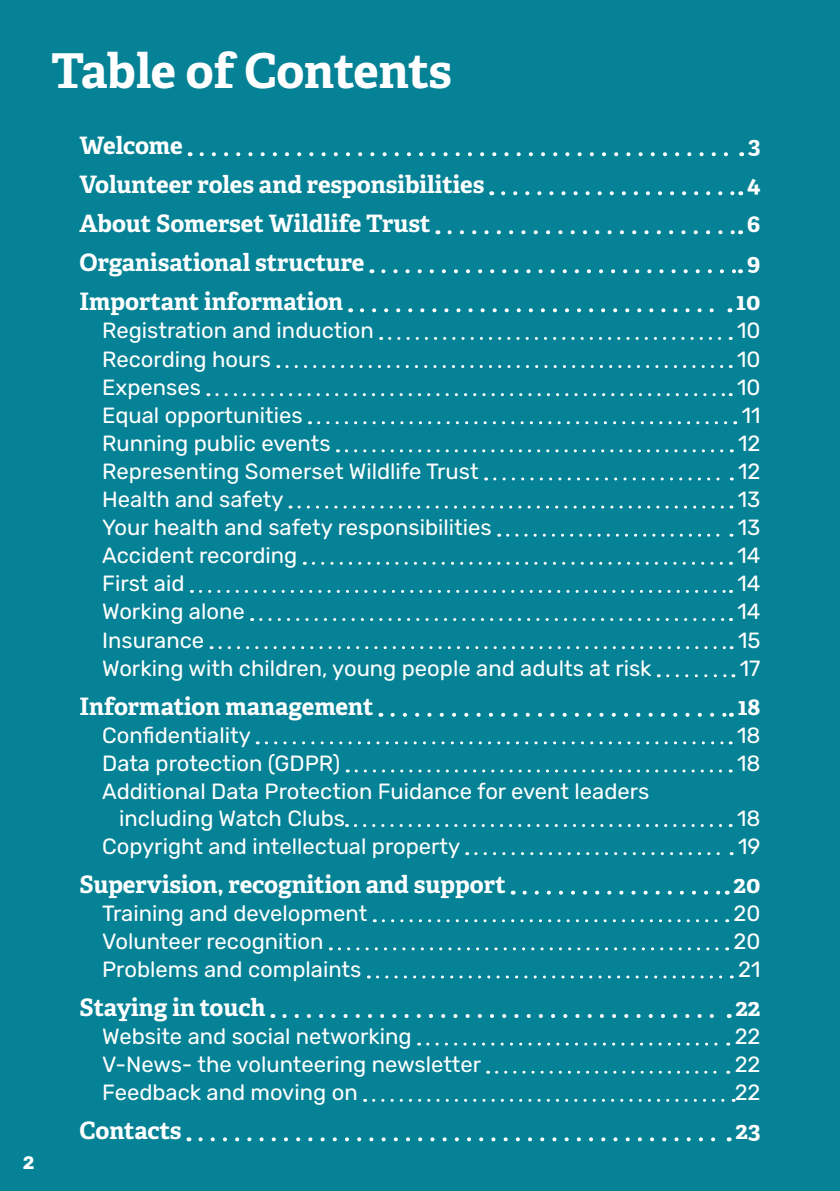
<style>
.page{position:relative;width:840px;height:1191px;background:#fff}
.page>*{position:absolute;margin:0;border:0;box-sizing:border-box;transform-origin:0 0}
.t1{font:700 48px "Adelle PE";letter-spacing:-.005em;color:#fff}
.t2{font:700 24px "Adelle PE";letter-spacing:-.005em;color:#fff}
.t3{font:22px/26.4px "Rubik";color:#fff}
.t4{font:700 18px "Rubik";color:#fff}
</style>
<div class="page">
<div style="left:0;top:0;width:839px;height:1191px;background:#058295"></div>
<svg style="left:201px;top:152px;width:527px;height:4px"></svg>
<svg style="left:503px;top:191px;width:237px;height:4px"></svg>
<svg style="left:449px;top:230px;width:284px;height:4px"></svg>
<svg style="left:383px;top:269px;width:350px;height:4px"></svg>
<svg style="left:362px;top:308px;width:352px;height:4px"></svg>
<svg style="left:389px;top:337px;width:341px;height:3px"></svg>
<svg style="left:287px;top:365px;width:443px;height:3px"></svg>
<svg style="left:217px;top:393px;width:513px;height:3px"></svg>
<svg style="left:318px;top:421px;width:417px;height:3px"></svg>
<svg style="left:346px;top:449px;width:385px;height:3px"></svg>
<svg style="left:494px;top:477px;width:237px;height:3px"></svg>
<svg style="left:299px;top:505px;width:432px;height:3px"></svg>
<svg style="left:507px;top:534px;width:224px;height:3px"></svg>
<svg style="left:313px;top:562px;width:418px;height:3px"></svg>
<svg style="left:200px;top:590px;width:525px;height:3px"></svg>
<svg style="left:260px;top:618px;width:471px;height:3px"></svg>
<svg style="left:220px;top:646px;width:511px;height:3px"></svg>
<svg style="left:667px;top:674px;width:66px;height:3px"></svg>
<svg style="left:392px;top:713px;width:332px;height:4px"></svg>
<svg style="left:266px;top:741px;width:464px;height:3px"></svg>
<svg style="left:356px;top:769px;width:374px;height:3px"></svg>
<svg style="left:355px;top:824px;width:375px;height:3px"></svg>
<svg style="left:475px;top:852px;width:256px;height:3px"></svg>
<svg style="left:524px;top:890px;width:196px;height:4px"></svg>
<svg style="left:383px;top:919px;width:344px;height:3px"></svg>
<svg style="left:339px;top:947px;width:388px;height:3px"></svg>
<svg style="left:377px;top:975px;width:354px;height:3px"></svg>
<svg style="left:284px;top:1014px;width:430px;height:4px"></svg>
<svg style="left:427px;top:1042px;width:301px;height:3px"></svg>
<svg style="left:496px;top:1070px;width:232px;height:3px"></svg>
<svg style="left:373px;top:1098px;width:360px;height:3px"></svg>
<svg style="left:200px;top:1137px;width:516px;height:4px"></svg>
<h1 class="t1" style="left:51px;top:36px;width:402px">Table of Contents</h1>
<p class="t4" style="left:23px;top:1152px;width:13px">2</p>
<p class="t2" style="left:79px;top:128px;width:105px">Welcome</p>
<p class="t2" style="left:747px;top:128px;width:14px">3</p>
<p class="t2" style="left:79px;top:167px;width:406px">Volunteer roles and responsibilities</p>
<p class="t2" style="left:746px;top:167px;width:15px">4</p>
<p class="t2" style="left:79px;top:206px;width:352px">About Somerset Wildlife Trust</p>
<p class="t2" style="left:746px;top:206px;width:15px">6</p>
<p class="t2" style="left:79px;top:245px;width:286px">Organisational structure</p>
<p class="t2" style="left:746px;top:245px;width:15px">9</p>
<p class="t2" style="left:79px;top:284px;width:265px">Important information</p>
<p class="t2" style="left:735px;top:284px;width:26px">10</p>
<p class="t3" style="left:102px;top:318px;width:273px">Registration and induction</p>
<p class="t3" style="left:736px;top:318px;width:25px">10</p>
<p class="t3" style="left:102px;top:346px;width:170px">Recording hours</p>
<p class="t3" style="left:736px;top:346px;width:25px">10</p>
<p class="t3" style="left:102px;top:374px;width:100px">Expenses</p>
<p class="t3" style="left:736px;top:374px;width:25px">10</p>
<p class="t3" style="left:102px;top:402px;width:202px">Equal opportunities</p>
<p class="t3" style="left:741px;top:402px;width:20px">11</p>
<p class="t3" style="left:102px;top:430px;width:230px">Running public events</p>
<p class="t3" style="left:737px;top:430px;width:24px">12</p>
<p class="t3" style="left:102px;top:459px;width:378px">Representing Somerset Wildlife Trust</p>
<p class="t3" style="left:737px;top:459px;width:24px">12</p>
<p class="t3" style="left:102px;top:487px;width:183px">Health and safety</p>
<p class="t3" style="left:737px;top:487px;width:24px">13</p>
<p class="t3" style="left:102px;top:515px;width:391px">Your health and safety responsibilities</p>
<p class="t3" style="left:737px;top:515px;width:24px">13</p>
<p class="t3" style="left:102px;top:543px;width:197px">Accident recording</p>
<p class="t3" style="left:737px;top:543px;width:25px">14</p>
<p class="t3" style="left:102px;top:571px;width:84px">First aid</p>
<p class="t3" style="left:737px;top:571px;width:25px">14</p>
<p class="t3" style="left:102px;top:599px;width:144px">Working alone</p>
<p class="t3" style="left:737px;top:599px;width:25px">14</p>
<p class="t3" style="left:102px;top:627px;width:103px">Insurance</p>
<p class="t3" style="left:737px;top:627px;width:24px">15</p>
<p class="t3" style="left:102px;top:655px;width:550px">Working with children, young people and adults at risk</p>
<p class="t3" style="left:739px;top:655px;width:22px">17</p>
<p class="t2" style="left:79px;top:689px;width:295px">Information management</p>
<p class="t2" style="left:737px;top:689px;width:24px">18</p>
<p class="t3" style="left:102px;top:722px;width:150px">Confidentiality</p>
<p class="t3" style="left:736px;top:722px;width:25px">18</p>
<p class="t3" style="left:102px;top:750px;width:239px">Data protection (GDPR)</p>
<p class="t3" style="left:736px;top:750px;width:25px">18</p>
<p class="t3" style="left:119px;top:779px;width:531px;text-indent:-17px">Additional Data Protection Fuidance for event leaders including Watch Clubs</p>
<p class="t3" style="left:736px;top:805px;width:25px">18</p>
<p class="t3" style="left:102px;top:833px;width:359px">Copyright and intellectual property</p>
<p class="t3" style="left:737px;top:833px;width:24px">19</p>
<p class="t2" style="left:79px;top:866px;width:427px">Supervision, recognition and support</p>
<p class="t2" style="left:733px;top:866px;width:28px">20</p>
<p class="t3" style="left:102px;top:900px;width:266px">Training and development</p>
<p class="t3" style="left:733px;top:900px;width:28px">20</p>
<p class="t3" style="left:102px;top:928px;width:223px">Volunteer recognition</p>
<p class="t3" style="left:733px;top:928px;width:28px">20</p>
<p class="t3" style="left:102px;top:956px;width:261px">Problems and complaints</p>
<p class="t3" style="left:737px;top:956px;width:24px">21</p>
<p class="t2" style="left:79px;top:990px;width:187px">Staying in touch</p>
<p class="t2" style="left:735px;top:990px;width:26px">22</p>
<p class="t3" style="left:102px;top:1023px;width:311px">Website and social networking</p>
<p class="t3" style="left:734px;top:1023px;width:27px">22</p>
<p class="t3" style="left:102px;top:1052px;width:380px">V-News- the volunteering newsletter</p>
<p class="t3" style="left:734px;top:1052px;width:27px">22</p>
<p class="t3" style="left:102px;top:1080px;width:257px">Feedback and moving on</p>
<p class="t3" style="left:734px;top:1080px;width:27px">22</p>
<p class="t2" style="left:79px;top:1113px;width:104px">Contacts</p>
<p class="t2" style="left:735px;top:1113px;width:27px">23</p>
</div>
